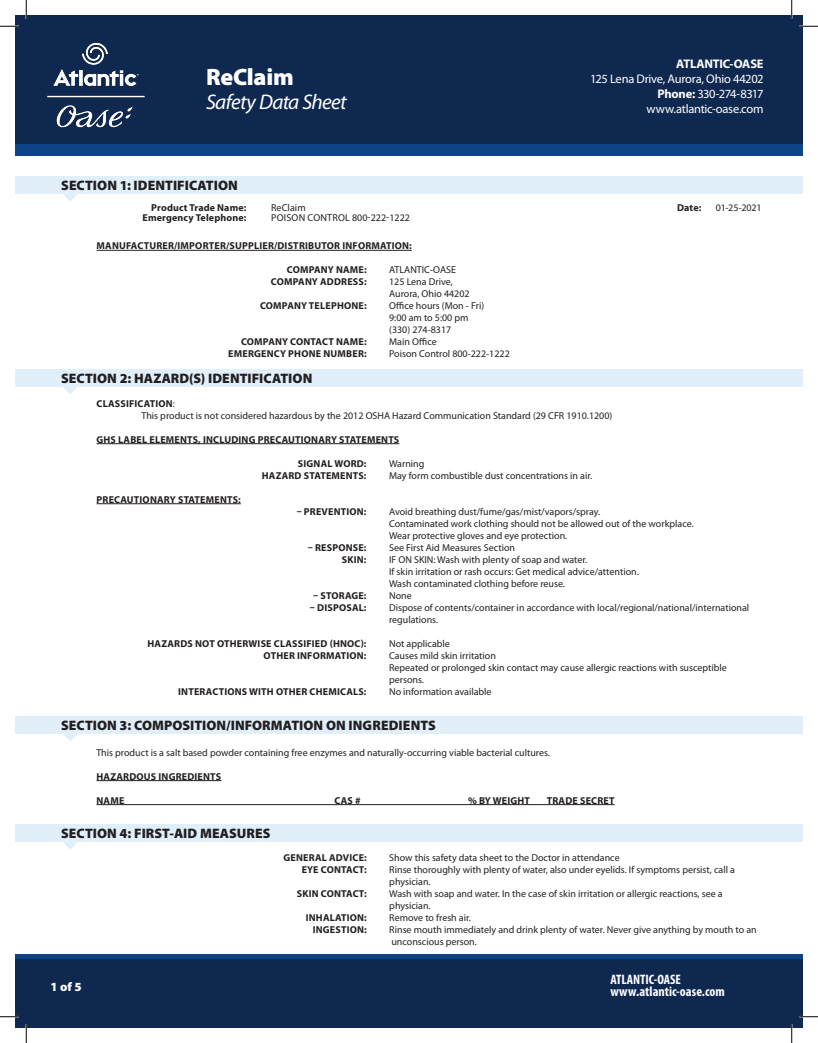
<style>
.page{position:relative;width:818px;height:1043px;background:#fff}
.page>*{position:absolute;margin:0;border:0;box-sizing:border-box;transform-origin:0 0}
.t1{font:900 23.75px "Myriad Pro";letter-spacing:-.01em;color:#fff}
.t2{font:italic 21.25px "Myriad Pro";letter-spacing:-.03em;color:#fff}
.t3{font:900 13.75px "Myriad Pro";letter-spacing:.005em;color:#231f20}
.t4{font:700 condensed 13.75px "Myriad Pro";color:#fff}
.t5{font:12.5px/15px "Myriad Pro";letter-spacing:-.025em;color:#fff;text-align:right}
.t6{font:700 12.5px "Myriad Pro";letter-spacing:-.02em;color:#fff}
.t7{font:900 12.5px "Myriad Pro";color:#fff}
.sidebyside_list{font:10px/12px "Myriad Pro";color:#231f20}
.sidebyside_list-2{font:700 10px "Myriad Pro";letter-spacing:.02em;color:#231f20}
.Heading2_Underline{font:700 10px "Myriad Pro";letter-spacing:.02em;color:#231f20}
.Section_Sub_Head_Bol{font:10px/12px "Myriad Pro";color:#231f20}
.sidebyside_list-3{font:10px "Myriad Pro";letter-spacing:.02em;color:#231f20}
.s1{font-weight:700}
</style>
<div class="page">
<div style="left:15px;top:15px;width:787px;height:140px;background:#0f2850"></div>
<div style="left:15px;top:144px;width:787px;height:11px;background:#0c4485"></div>
<div style="left:15px;top:954px;width:787px;height:74px;background:#0f2850"></div>
<div style="left:15px;top:954px;width:787px;height:5px;background:#0c4485"></div>
<img style="left:47px;top:43px;width:98px;height:85px">
<div style="left:15px;top:176px;width:787px;height:18px;background:#e0eff9"></div>
<svg style="left:63px;top:194px;width:15px;height:8px"></svg>
<div style="left:15px;top:369px;width:787px;height:17px;background:#e0eff9"></div>
<svg style="left:62px;top:386px;width:16px;height:8px"></svg>
<div style="left:15px;top:824px;width:787px;height:17px;background:#e0eff9"></div>
<svg style="left:62px;top:841px;width:16px;height:8px"></svg>
<div style="left:15px;top:716px;width:787px;height:17px;background:#e0eff9"></div>
<svg style="left:62px;top:733px;width:16px;height:8px"></svg>
<hr style="left:96px;top:443px;width:303px;height:1px;background:#231f20">
<hr style="left:96px;top:503px;width:145px;height:1px;background:#231f20">
<hr style="left:96px;top:780px;width:125px;height:1px;background:#231f20">
<hr style="left:96px;top:804px;width:518px;height:1px;background:#231f20">
<hr style="left:97px;top:250px;width:315px;height:1px;background:#231f20">
<svg style="left:0;top:25px;width:19px;height:2px"></svg>
<svg style="left:799px;top:25px;width:19px;height:2px"></svg>
<svg style="left:0;top:1015px;width:19px;height:2px"></svg>
<svg style="left:799px;top:1015px;width:19px;height:2px"></svg>
<svg style="left:25px;top:0;width:2px;height:19px"></svg>
<svg style="left:25px;top:1024px;width:2px;height:18px"></svg>
<svg style="left:790px;top:0;width:2px;height:19px"></svg>
<svg style="left:790px;top:1024px;width:2px;height:18px"></svg>
<h1 class="t1" style="left:206px;top:62px;width:89px">ReClaim</h1>
<h2 class="t2" style="left:206px;top:89px;width:142px">Safety Data Sheet</h2>
<p class="t3" style="left:61px;top:176px;width:178px">SECTION 1: IDENTIFICATION</p>
<p class="t6" style="left:676px;top:56px;width:89px">ATLANTIC-OASE</p>
<p class="t5" style="left:590px;top:71px;width:175px">125 Lena Drive, Aurora, Ohio 44202<br><span class="s1">Phone:</span> 330-274-8317 www.atlantic-oase.com</p>
<p class="Heading2_Underline" style="left:151px;top:201px;width:97px">Product Trade Name:</p>
<p class="sidebyside_list" style="left:271px;top:201px;width:36px">ReClaim</p>
<p class="Heading2_Underline" style="left:677px;top:201px;width:26px">Date:</p>
<p class="sidebyside_list" style="left:715px;top:201px;width:47px">01-25-2021</p>
<p class="Heading2_Underline" style="left:142px;top:211px;width:105px">Emergency Telephone:</p>
<p class="sidebyside_list-3" style="left:271px;top:212px;width:140px">POISON CONTROL 800-222-1222</p>
<p class="Heading2_Underline" style="left:97px;top:239px;width:316px">MANUFACTURER/IMPORTER/SUPPLIER/DISTRIBUTOR INFORMATION:</p>
<p class="sidebyside_list-2" style="left:287px;top:263px;width:81px">COMPANY NAME:</p>
<p class="sidebyside_list" style="left:389px;top:264px;width:68px">ATLANTIC-OASE</p>
<p class="sidebyside_list-2" style="left:271px;top:275px;width:97px">COMPANY ADDRESS:</p>
<p class="sidebyside_list" style="left:389px;top:276px;width:82px">125 Lena Drive,<br>Aurora, Ohio 44202</p>
<p class="sidebyside_list-2" style="left:260px;top:299px;width:108px">COMPANY TELEPHONE:</p>
<p class="sidebyside_list" style="left:389px;top:300px;width:97px">Office hours (Mon - Fri)<br>9:00 am to 5:00 pm (330) 274-8317</p>
<p class="sidebyside_list-2" style="left:241px;top:335px;width:127px">COMPANY CONTACT NAME:</p>
<p class="sidebyside_list" style="left:389px;top:336px;width:49px">Main Office</p>
<p class="sidebyside_list-2" style="left:228px;top:347px;width:140px">EMERGENCY PHONE NUMBER:</p>
<p class="sidebyside_list" style="left:389px;top:348px;width:122px">Poison Control 800-222-1222</p>
<p class="t3" style="left:61px;top:369px;width:253px">SECTION 2: HAZARD(S) IDENTIFICATION</p>
<p class="Section_Sub_Head_Bol" style="left:141px;top:397px;width:472px;text-indent:-45px"><span class="s1">CLASSIFICATION</span>:<br>This product is not considered hazardous by the 2012 OSHA Hazard Communication Standard (29 CFR 1910.1200)</p>
<p class="Heading2_Underline" style="left:96px;top:433px;width:304px">GHS LABEL ELEMENTS, INCLUDING PRECAUTIONARY STATEMENTS</p>
<p class="sidebyside_list-2" style="left:298px;top:457px;width:70px">SIGNAL WORD:</p>
<p class="sidebyside_list" style="left:389px;top:457px;width:37px">Warning</p>
<p class="sidebyside_list-2" style="left:262px;top:469px;width:106px">HAZARD STATEMENTS:</p>
<p class="sidebyside_list" style="left:389px;top:469px;width:204px">May form combustible dust concentrations in air.</p>
<p class="Heading2_Underline" style="left:96px;top:493px;width:146px">PRECAUTIONARY STATEMENTS:</p>
<p class="sidebyside_list-2" style="left:296px;top:505px;width:71px">– PREVENTION:</p>
<p class="sidebyside_list" style="left:389px;top:505px;width:306px">Avoid breathing dust/fume/gas/mist/vapors/spray.<br>Contaminated work clothing should not be allowed out of the workplace.<br>Wear protective gloves and eye protection.</p>
<p class="sidebyside_list-2" style="left:308px;top:541px;width:60px">– RESPONSE:</p>
<p class="sidebyside_list" style="left:389px;top:541px;width:127px">See First Aid Measures Section</p>
<p class="sidebyside_list-2" style="left:342px;top:553px;width:26px">SKIN:</p>
<p class="sidebyside_list" style="left:389px;top:553px;width:251px">IF ON SKIN: Wash with plenty of soap and water.<br>If skin irritation or rash occurs: Get medical advice/attention.<br>Wash contaminated clothing before reuse.</p>
<p class="sidebyside_list-2" style="left:313px;top:589px;width:55px">– STORAGE:</p>
<p class="sidebyside_list" style="left:389px;top:589px;width:24px">None</p>
<p class="sidebyside_list-2" style="left:310px;top:601px;width:58px">– DISPOSAL:</p>
<p class="sidebyside_list" style="left:389px;top:601px;width:361px">Dispose of contents/container in accordance with local/regional/national/international regulations.</p>
<p class="sidebyside_list-2" style="left:147px;top:637px;width:220px">HAZARDS NOT OTHERWISE CLASSIFIED (HNOC):</p>
<p class="sidebyside_list" style="left:389px;top:637px;width:62px">Not applicable</p>
<p class="sidebyside_list-2" style="left:263px;top:649px;width:104px">OTHER INFORMATION:</p>
<p class="sidebyside_list" style="left:389px;top:649px;width:339px">Causes mild skin irritation<br>Repeated or prolonged skin contact may cause allergic reactions with susceptible persons.</p>
<p class="sidebyside_list-2" style="left:178px;top:685px;width:190px">INTERACTIONS WITH OTHER CHEMICALS:</p>
<p class="sidebyside_list" style="left:389px;top:685px;width:104px">No information available</p>
<p class="t3" style="left:61px;top:716px;width:376px">SECTION 3: COMPOSITION/INFORMATION ON INGREDIENTS</p>
<p class="sidebyside_list" style="left:96px;top:746px;width:455px">This product is a salt based powder containing free enzymes and naturally-occurring viable bacterial cultures.</p>
<p class="Heading2_Underline" style="left:96px;top:769px;width:126px">HAZARDOUS INGREDIENTS</p>
<p class="Heading2_Underline" style="left:96px;top:793px;width:29px">NAME</p>
<p class="Heading2_Underline" style="left:334px;top:793px;width:28px">CAS #</p>
<p class="Heading2_Underline" style="left:468px;top:793px;width:63px">% BY WEIGHT</p>
<p class="Heading2_Underline" style="left:546px;top:793px;width:69px">TRADE SECRET</p>
<p class="t3" style="left:61px;top:824px;width:211px">SECTION 4: FIRST-AID MEASURES</p>
<p class="sidebyside_list-2" style="left:283px;top:850px;width:85px">GENERAL ADVICE:</p>
<p class="sidebyside_list" style="left:389px;top:851px;width:232px">Show this safety data sheet to the Doctor in attendance</p>
<p class="sidebyside_list-2" style="left:302px;top:862px;width:67px">EYE CONTACT:</p>
<p class="sidebyside_list" style="left:389px;top:863px;width:347px">Rinse thoroughly with plenty of water, also under eyelids. If symptoms persist, call a physician.</p>
<p class="sidebyside_list-2" style="left:297px;top:886px;width:72px">SKIN CONTACT:</p>
<p class="sidebyside_list" style="left:389px;top:887px;width:335px">Wash with soap and water. In the case of skin irritation or allergic reactions, see a physician.</p>
<p class="sidebyside_list-2" style="left:306px;top:910px;width:62px">INHALATION:</p>
<p class="sidebyside_list" style="left:389px;top:911px;width:83px">Remove to fresh air.</p>
<p class="sidebyside_list-2" style="left:313px;top:922px;width:56px">INGESTION:</p>
<p class="sidebyside_list" style="left:389px;top:923px;width:369px">Rinse mouth immediately and drink plenty of water. Never give anything by mouth to an unconscious person.</p>
<h3 class="t4" style="left:610px;top:970px;width:72px">ATLANTIC-OASE</h3>
<p class="t7" style="left:50px;top:978px;width:33px">1 of 5</p>
<h3 class="t4" style="left:610px;top:982px;width:116px">www.atlantic-oase.com</h3>
</div>
